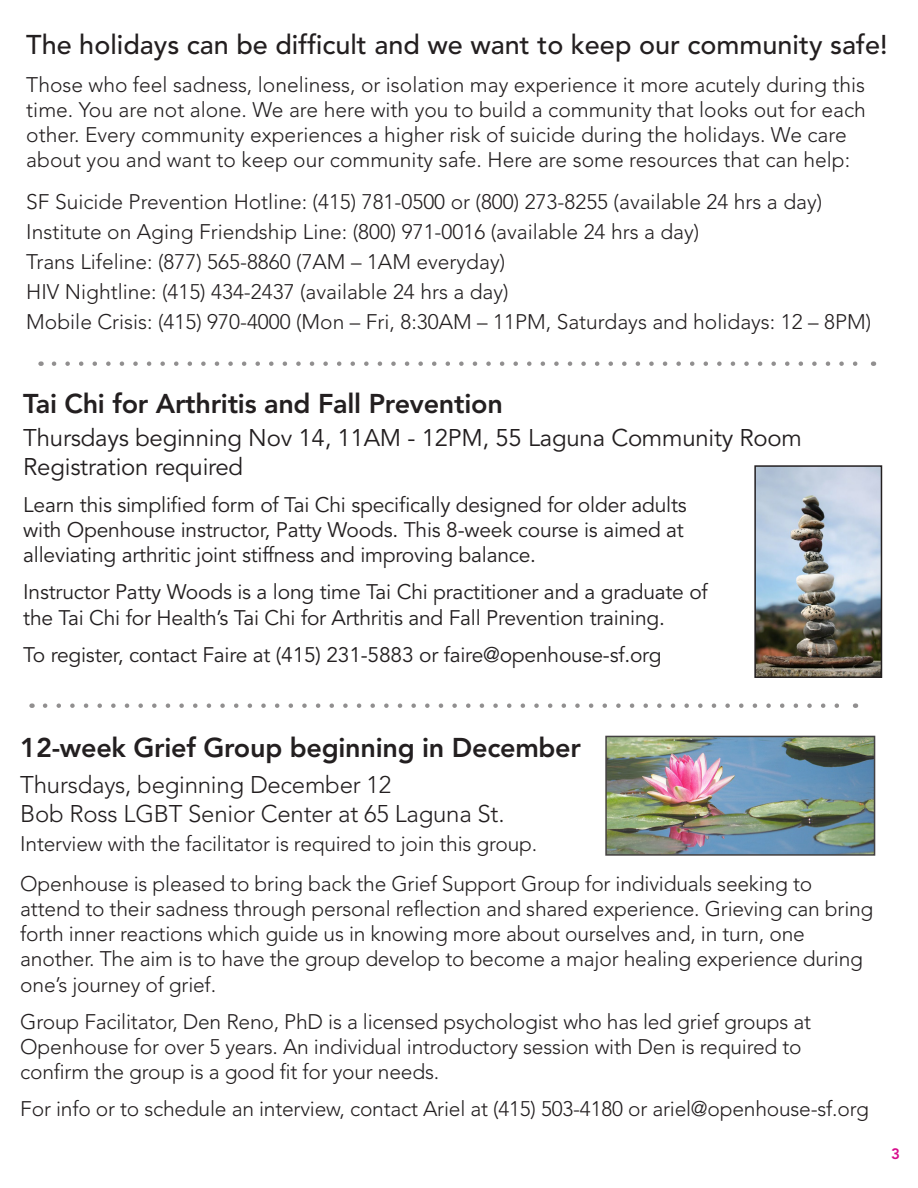
<style>
.page{position:relative;width:918px;height:1188px;background:#fff}
.page>*{position:absolute;margin:0;border:0;box-sizing:border-box;transform-origin:0 0}
.t1{font:800 27px "Avenir";letter-spacing:-.01em;color:#231f20}
.t2{font:500 27px "Avenir";color:#231f20}
.t3{font:24px "Avenir";letter-spacing:-.01em;color:#231f20}
.t4{font:300 24px "Avenir";letter-spacing:-.01em;color:#231f20}
.t5{font:300 21px/25.2px "Avenir";letter-spacing:-.01em;color:#231f20}
.t6{font:21px/25.2px "Avenir";letter-spacing:-.01em;color:#231f20}
.t7{font:800 15px "Avenir";color:#d70c8c}
</style>
<div class="page">
<svg style="left:45px;top:703px;width:794px;height:5px"></svg>
<svg style="left:54px;top:361px;width:804px;height:5px"></svg>
<img style="left:757px;top:468px;width:122px;height:207px">
<div style="left:754px;top:465px;width:128px;height:213px;border:2px solid #231f20"></div>
<img style="left:608px;top:739px;width:264px;height:114px">
<div style="left:605px;top:736px;width:270px;height:120px;border:2px solid #231f20"></div>
<p class="t2" style="left:26px;top:29px;width:863px">The holidays can be difficult and we want to keep our community safe!</p>
<p class="t5" style="left:26px;top:72px;width:841px">Those who feel sadness, loneliness, or isolation may experience it more acutely during this time. You are not alone. We are here with you to build a community that looks out for each other. Every community experiences a higher risk of suicide during the holidays. We care about you and want to keep our community safe. Here are some resources that can help:</p>
<p class="t5" style="left:26px;top:189px;width:797px">SF Suicide Prevention Hotline: (415) 781-0500 or (800) 273-8255 (available 24 hrs a day)</p>
<p class="t5" style="left:26px;top:219px;width:675px">Institute on Aging Friendship Line: (800) 971-0016 (available 24 hrs a day)</p>
<p class="t5" style="left:26px;top:249px;width:480px">Trans Lifeline: (877) 565-8860 (7AM – 1AM everyday)</p>
<p class="t5" style="left:26px;top:279px;width:484px">HIV Nightline: (415) 434-2437 (available 24 hrs a day)</p>
<p class="t5" style="left:26px;top:309px;width:846px">Mobile Crisis: (415) 970-4000 (Mon – Fri, 8:30AM – 11PM, Saturdays and holidays: 12 – 8PM)</p>
<p class="t1" style="left:23px;top:387px;width:481px">Tai Chi for Arthritis and Fall Prevention</p>
<p class="t3" style="left:23px;top:424px;width:780px">Thursdays beginning Nov 14, 11AM - 12PM, 55 Laguna Community Room</p>
<p class="t3" style="left:23px;top:452px;width:221px">Registration required</p>
<p class="t6" style="left:23px;top:492px;width:665px">Learn this simplified form of Tai Chi specifically designed for older adults</p>
<p class="t6" style="left:23px;top:518px;width:662px">with Openhouse instructor, Patty Woods. This 8-week course is aimed at</p>
<p class="t6" style="left:23px;top:543px;width:514px">alleviating arthritic joint stiffness and improving balance.</p>
<p class="t6" style="left:23px;top:580px;width:686px">Instructor Patty Woods is a long time Tai Chi practitioner and a graduate of the Tai Chi for Health’s Tai Chi for Arthritis and Fall Prevention training.</p>
<p class="t6" style="left:23px;top:642px;width:640px">To register, contact Faire at (415) 231-5883 or faire@openhouse-sf.org</p>
<p class="t1" style="left:20px;top:732px;width:562px">12-week Grief Group beginning in December</p>
<p class="t4" style="left:20px;top:771px;width:372px">Thursdays, beginning December 12</p>
<p class="t4" style="left:20px;top:799px;width:486px">Bob Ross LGBT Senior Center at 65 Laguna St.</p>
<p class="t5" style="left:20px;top:831px;width:519px">Interview with the facilitator is required to join this group.</p>
<p class="t5" style="left:20px;top:871px;width:793px">Openhouse is pleased to bring back the Grief Support Group for individuals seeking to</p>
<p class="t5" style="left:20px;top:896px;width:855px">attend to their sadness through personal reflection and shared experience. Grieving can bring forth inner reactions which guide us in knowing more about ourselves and, in turn, one</p>
<p class="t5" style="left:20px;top:947px;width:844px">another. The aim is to have the group develop to become a major healing experience during one’s journey of grief.</p>
<p class="t5" style="left:20px;top:1009px;width:792px">Group Facilitator, Den Reno, PhD is a licensed psychologist who has led grief groups at</p>
<p class="t5" style="left:20px;top:1034px;width:783px">Openhouse for over 5 years. An individual introductory session with Den is required to</p>
<p class="t5" style="left:20px;top:1059px;width:420px">confirm the group is a good fit for your needs.</p>
<p class="t5" style="left:20px;top:1097px;width:850px">For info or to schedule an interview, contact Ariel at (415) 503-4180 or ariel@openhouse-sf.org</p>
<p class="t7" style="left:891px;top:1145px;width:10px">3</p>
</div>
